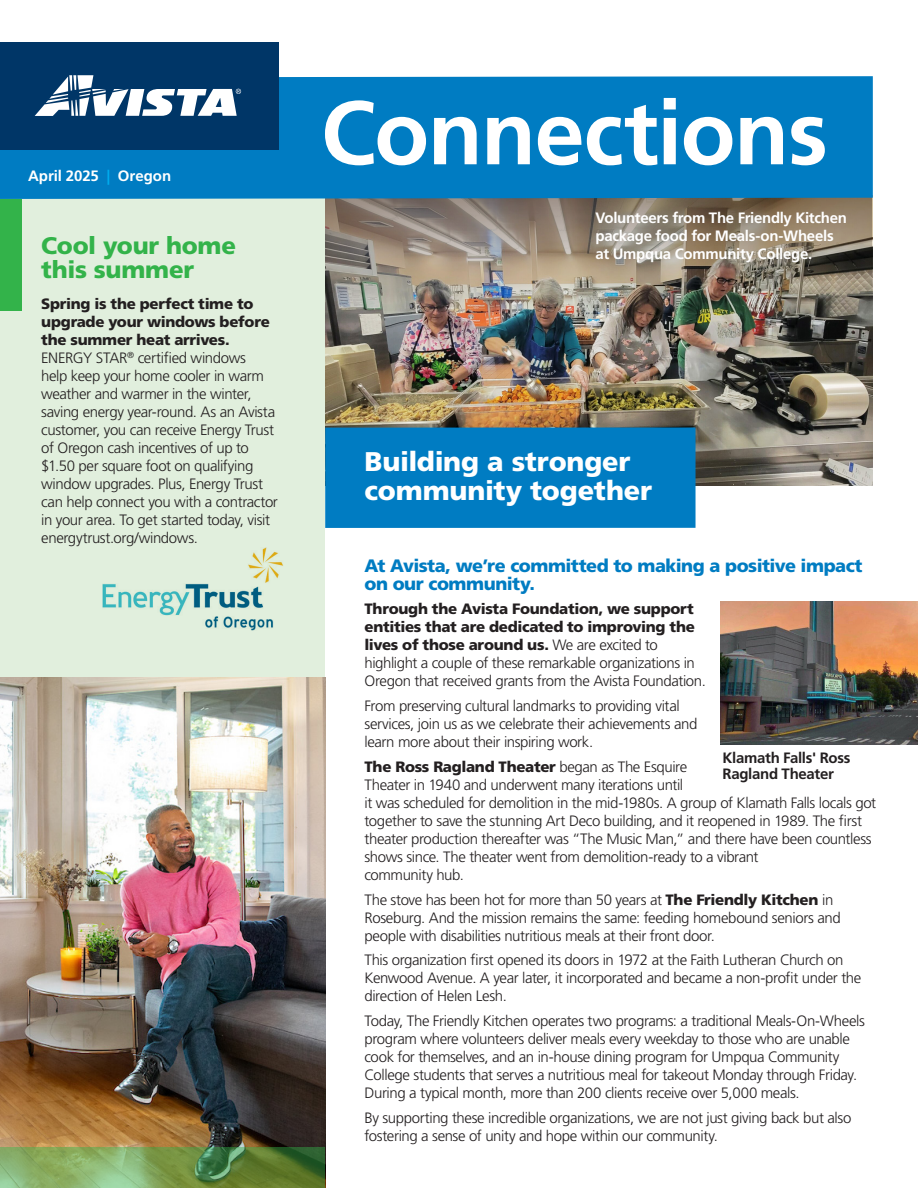
<style>
.page{position:relative;width:918px;height:1188px;background:#fff}
.page>*{position:absolute;margin:0;border:0;box-sizing:border-box;transform-origin:0 0}
.Headline{font:700 90px "Frutiger LT Std";letter-spacing:-.015em;color:#fff}
.Body_newsletter{font:900 27px/28.5px "Frutiger LT Std";letter-spacing:-.005em;color:#fff}
.Body_newsletter-2{font:900 24px/24px "Frutiger LT Std";letter-spacing:-.01em;color:#33b34a}
.Body_newsletter-3{font:900 18px/18px "Frutiger LT Std";letter-spacing:-.025em;color:#007cc2}
.Body_newsletter-4{font:300 15px/18px "Frutiger LT Std";letter-spacing:-.025em;color:#231f20}
.Body_newsletter-5{font:700 15px/18px "Frutiger LT Std";letter-spacing:-.02em;color:#fff}
.Body_newsletter-6{font:700 15px/16.5px "Frutiger LT Std";letter-spacing:-.02em;color:#231f20}
.Headline-2{font:700 15px "Frutiger LT Std";letter-spacing:-.005em;color:#fff}
.s1{color:#00aeef}
.s2{font-weight:900}
</style>
<div class="page">
<img style="left:325px;top:199px;width:548px;height:287px">
<img style="left:325px;top:199px;width:547px;height:111px">
<div style="left:0;top:196px;width:325px;height:992px;background:#e1efdd"></div>
<img style="left:0;top:678px;width:325px;height:470px">
<div style="left:0;top:76px;width:873px;height:123px;background:#007cc2"></div>
<div style="left:0;top:42px;width:278px;height:108px;background:#003667"></div>
<svg style="left:35px;top:75px;width:206px;height:41px"></svg>
<div style="left:325px;top:427px;width:371px;height:101px;background:#007cc2"></div>
<svg style="left:0;top:1148px;width:325px;height:40px;background:#729853"></svg>
<img style="left:102px;top:548px;width:182px;height:82px">
<img style="left:721px;top:602px;width:197px;height:143px">
<div style="left:0;top:199px;width:22px;height:111px;background:#33b34a"></div>
<p class="Headline-2" style="left:28px;top:167px;width:145px">April 2025 <span class="s1">|</span> Oregon</p>
<p class="Body_newsletter-2" style="left:41px;top:233px;width:196px">Cool your home this summer</p>
<p class="Body_newsletter-4" style="left:41px;top:295px;width:238px"><span class="s2">Spring is the perfect time to upgrade your windows before the summer heat arrives.<br></span>ENERGY STAR<sup>®</sup> certified windows<br>help keep your home cooler in warm weather and warmer in the winter, saving energy year-round. As an Avista customer, you can receive Energy Trust of Oregon cash incentives of up to $1.50 per square foot on qualifying window upgrades. Plus, Energy Trust can help connect you with a contractor in your area. To get started today, visit energytrust.org/windows.</p>
<p class="Headline" style="left:321px;top:80px;width:509px">Connections</p>
<p class="Body_newsletter-5" style="left:595px;top:209px;width:253px">Volunteers from The Friendly Kitchen package food for Meals-on-Wheels at Umpqua Community College.</p>
<p class="Body_newsletter" style="left:364px;top:447px;width:289px">Building a stronger community together</p>
<p class="Body_newsletter-3" style="left:364px;top:556px;width:499px">At Avista, we’re committed to making a positive impact on our community.</p>
<p class="Body_newsletter-4" style="left:364px;top:600px;width:343px"><span class="s2">Through the Avista Foundation, we support entities that are dedicated to improving the lives of those around us.</span> We are excited to highlight a couple of these remarkable organizations in Oregon that received grants from the Avista Foundation.</p>
<p class="Body_newsletter-4" style="left:364px;top:697px;width:334px">From preserving cultural landmarks to providing vital services, join us as we celebrate their achievements and learn more about their inspiring work.</p>
<p class="Body_newsletter-4" style="left:364px;top:758px;width:513px"><span class="s2">The Ross Ragland Theater</span> began as The Esquire<br>Theater in 1940 and underwent many iterations until<br>it was scheduled for demolition in the mid-1980s. A group of Klamath Falls locals got together to save the stunning Art Deco building, and it reopened in 1989. The first theater production thereafter was “The Music Man,” and there have been countless shows since. The theater went from demolition-ready to a vibrant<br>community hub.</p>
<p class="Body_newsletter-4" style="left:364px;top:891px;width:478px">The stove has been hot for more than 50 years at <span class="s2">The Friendly Kitchen</span> in<br>Roseburg. And the mission remains the same: feeding homebound seniors and people with disabilities nutritious meals at their front door.</p>
<p class="Body_newsletter-4" style="left:364px;top:951px;width:498px">This organization first opened its doors in 1972 at the Faith Lutheran Church on<br>Kenwood Avenue. A year later, it incorporated and became a non-profit under the direction of Helen Lesh.</p>
<p class="Body_newsletter-4" style="left:364px;top:1012px;width:502px">Today, The Friendly Kitchen operates two programs: a traditional Meals-On-Wheels program where volunteers deliver meals every weekday to those who are unable cook for themselves, and an in-house dining program for Umpqua Community College students that serves a nutritious meal for takeout Monday through Friday.<br>During a typical month, more than 200 clients receive over 5,000 meals.</p>
<p class="Body_newsletter-4" style="left:364px;top:1109px;width:488px">By supporting these incredible organizations, we are not just giving back but also fostering a sense of unity and hope within our community.</p>
<p class="Body_newsletter-6" style="left:723px;top:749px;width:129px">Klamath Falls' Ross<br>Ragland Theater</p>
</div>
